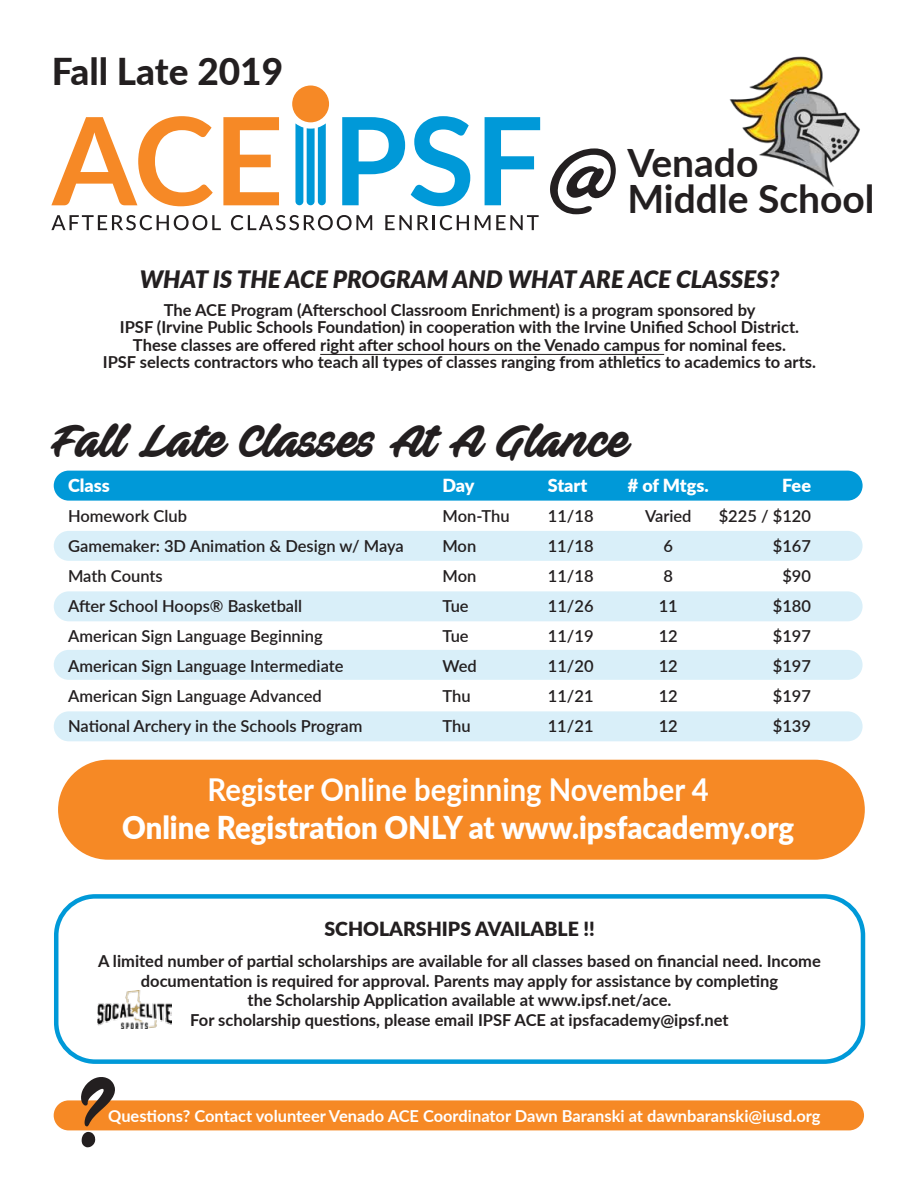
<style>
.page{position:relative;width:918px;height:1188px;background:#fff}
.page>*{position:absolute;margin:0;border:0;box-sizing:border-box;transform-origin:0 0}
.t1{font:88.5px "Barley Script PERSONALUSE";color:#231f20}
.t2{font:45px "Ave Fedan PERSONALUSEONLY";color:#231f20}
.t3{font:700 39px/36px "Lato";color:#231f20}
.t4{font:800 37.05px "Lato";color:#231f20}
.t5{font:900 31.5px "Lato";color:#fff;scale:.93 1}
.t6{font:700 31.5px "Lato";color:#fff;scale:.93 1}
.t7{font:italic 900 24px "Lato";color:#231f20}
.t8{font:900 19.5px "Lato";color:#231f20}
.t9{font:900 18px "Lato";color:#fff}
.t10{font:700 16.5px/17.2px "Lato";color:#231f20;text-align:center}
.t11{font:600 16.5px "Lato";color:#231f20}
.t12{font:700 16.5px "Lato";color:#fff}
</style>
<div class="page">
<div style="left:54px;top:711px;width:809px;height:30px;background:#d9eff9;border-radius:15px"></div>
<div style="left:54px;top:650px;width:809px;height:30px;background:#d9eff9;border-radius:15px"></div>
<div style="left:54px;top:531px;width:809px;height:30px;background:#d9eff9;border-radius:15px"></div>
<div style="left:54px;top:591px;width:809px;height:30px;background:#d9eff9;border-radius:15px"></div>
<div style="left:58px;top:760px;width:807px;height:100px;background:#f68925;border-radius:50px"></div>
<div style="left:54px;top:1100px;width:810px;height:30px;background:#f68925;border-radius:15px"></div>
<div style="left:54px;top:471px;width:809px;height:30px;background:#0099d8;border-radius:15px"></div>
<svg style="left:51px;top:116px;width:162px;height:90px"></svg>
<svg style="left:223px;top:117px;width:56px;height:88px"></svg>
<svg style="left:342px;top:117px;width:63px;height:88px"></svg>
<svg style="left:411px;top:116px;width:59px;height:90px"></svg>
<svg style="left:485px;top:117px;width:55px;height:88px"></svg>
<div style="left:292px;top:86px;width:37px;height:36px;background:#f68926;border-radius:50%"></div>
<svg style="left:295px;top:123px;width:31px;height:82px"></svg>
<svg style="left:51px;top:215px;width:170px;height:15px"></svg>
<svg style="left:231px;top:215px;width:141px;height:15px"></svg>
<svg style="left:385px;top:215px;width:27px;height:15px"></svg>
<svg style="left:418px;top:215px;width:51px;height:15px"></svg>
<svg style="left:475px;top:215px;width:64px;height:15px"></svg>
<hr style="left:320px;top:354px;width:344px;height:1px;background:#231f20">
<img style="left:729px;top:56px;width:131px;height:131px">
<div style="left:54px;top:894px;width:811px;height:170px;border:4px solid #0099d8;border-radius:39px"></div>
<img style="left:97px;top:991px;width:75px;height:37px">
<svg style="left:63px;top:1100px;width:68px;height:31px"></svg>
<h3 class="t4" style="left:52px;top:44px;width:233px">Fall Late 2019</h3>
<h1 class="t1" style="left:550px;top:111px;width:73px">@</h1>
<h3 class="t3" style="left:627px;top:143px;width:249px">Venado<br>Middle School</h3>
<h3 class="t7" style="left:140px;top:262px;width:641px">WHAT IS THE ACE PROGRAM AND WHAT ARE ACE CLASSES?</h3>
<p class="t10" style="left:103px;top:301px;width:715px">The ACE Program (Afterschool Classroom Enrichment) is a program sponsored by<br>IPSF (Irvine Public Schools Foundation) in cooperation with the Irvine Unified School District.<br>These classes are offered right after school hours on the Venado campus for nominal fees.<br>IPSF selects contractors who teach all types of classes ranging from athletics to academics to arts.</p>
<h2 class="t2" style="left:51px;top:413px;width:580px">Fall Late Classes At A Glance</h2>
<p class="t9" style="left:68px;top:472px;width:43px">Class</p>
<p class="t9" style="left:442px;top:472px;width:34px">Day</p>
<p class="t9" style="left:548px;top:472px;width:41px">Start</p>
<p class="t9" style="left:628px;top:472px;width:83px"># of Mtgs.</p>
<p class="t9" style="left:782px;top:472px;width:30px">Fee</p>
<p class="t11" style="left:68px;top:504px;width:120px">Homework Club</p>
<p class="t11" style="left:442px;top:504px;width:69px">Mon-Thu</p>
<p class="t11" style="left:548px;top:504px;width:47px">11/18</p>
<p class="t11" style="left:645px;top:504px;width:48px">Varied</p>
<p class="t11" style="left:719px;top:504px;width:94px">$225 / $120</p>
<p class="t11" style="left:68px;top:534px;width:337px">Gamemaker: 3D Animation &amp; Design w/ Maya</p>
<p class="t11" style="left:442px;top:534px;width:35px">Mon</p>
<p class="t11" style="left:548px;top:534px;width:47px">11/18</p>
<p class="t11" style="left:663px;top:534px;width:11px">6</p>
<p class="t11" style="left:773px;top:534px;width:40px">$167</p>
<p class="t11" style="left:68px;top:564px;width:96px">Math Counts</p>
<p class="t11" style="left:442px;top:564px;width:35px">Mon</p>
<p class="t11" style="left:548px;top:564px;width:47px">11/18</p>
<p class="t11" style="left:664px;top:564px;width:11px">8</p>
<p class="t11" style="left:782px;top:564px;width:30px">$90</p>
<p class="t11" style="left:68px;top:594px;width:236px">After School Hoops® Basketball</p>
<p class="t11" style="left:442px;top:594px;width:28px">Tue</p>
<p class="t11" style="left:548px;top:594px;width:47px">11/26</p>
<p class="t11" style="left:659px;top:594px;width:21px">11</p>
<p class="t11" style="left:773px;top:594px;width:40px">$180</p>
<p class="t11" style="left:68px;top:624px;width:256px">American Sign Language Beginning</p>
<p class="t11" style="left:442px;top:624px;width:28px">Tue</p>
<p class="t11" style="left:548px;top:624px;width:47px">11/19</p>
<p class="t11" style="left:659px;top:624px;width:21px">12</p>
<p class="t11" style="left:773px;top:624px;width:40px">$197</p>
<p class="t11" style="left:68px;top:654px;width:277px">American Sign Language Intermediate</p>
<p class="t11" style="left:442px;top:654px;width:36px">Wed</p>
<p class="t11" style="left:548px;top:654px;width:47px">11/20</p>
<p class="t11" style="left:659px;top:654px;width:21px">12</p>
<p class="t11" style="left:773px;top:654px;width:40px">$197</p>
<p class="t11" style="left:68px;top:684px;width:255px">American Sign Language Advanced</p>
<p class="t11" style="left:442px;top:684px;width:30px">Thu</p>
<p class="t11" style="left:548px;top:684px;width:47px">11/21</p>
<p class="t11" style="left:659px;top:684px;width:21px">12</p>
<p class="t11" style="left:773px;top:684px;width:40px">$197</p>
<p class="t11" style="left:68px;top:714px;width:296px">National Archery in the Schools Program</p>
<p class="t11" style="left:442px;top:714px;width:30px">Thu</p>
<p class="t11" style="left:548px;top:714px;width:47px">11/21</p>
<p class="t11" style="left:659px;top:714px;width:21px">12</p>
<p class="t11" style="left:773px;top:714px;width:40px">$139</p>
<h3 class="t6" style="left:208px;top:766px;width:540px">Register Online beginning November 4</h3>
<h3 class="t5" style="left:122px;top:804px;width:724px">Online Registration ONLY at www.ipsfacademy.org</h3>
<p class="t8" style="left:324px;top:915px;width:272px">SCHOLARSHIPS AVAILABLE !!</p>
<p class="t10" style="left:98px;top:950px;width:724px;line-height:19.8px">A limited number of partial scholarships are available for all classes based on financial need. Income documentation is required for approval. Parents may apply for assistance by completing<br>the Scholarship Application available at www.ipsf.net/ace.<br>For scholarship questions, please email IPSF ACE at ipsfacademy@ipsf.net</p>
<p class="t12" style="left:108px;top:1104px;width:714px">Questions? Contact volunteer Venado ACE Coordinator Dawn Baranski at dawnbaranski@iusd.org</p>
</div>
